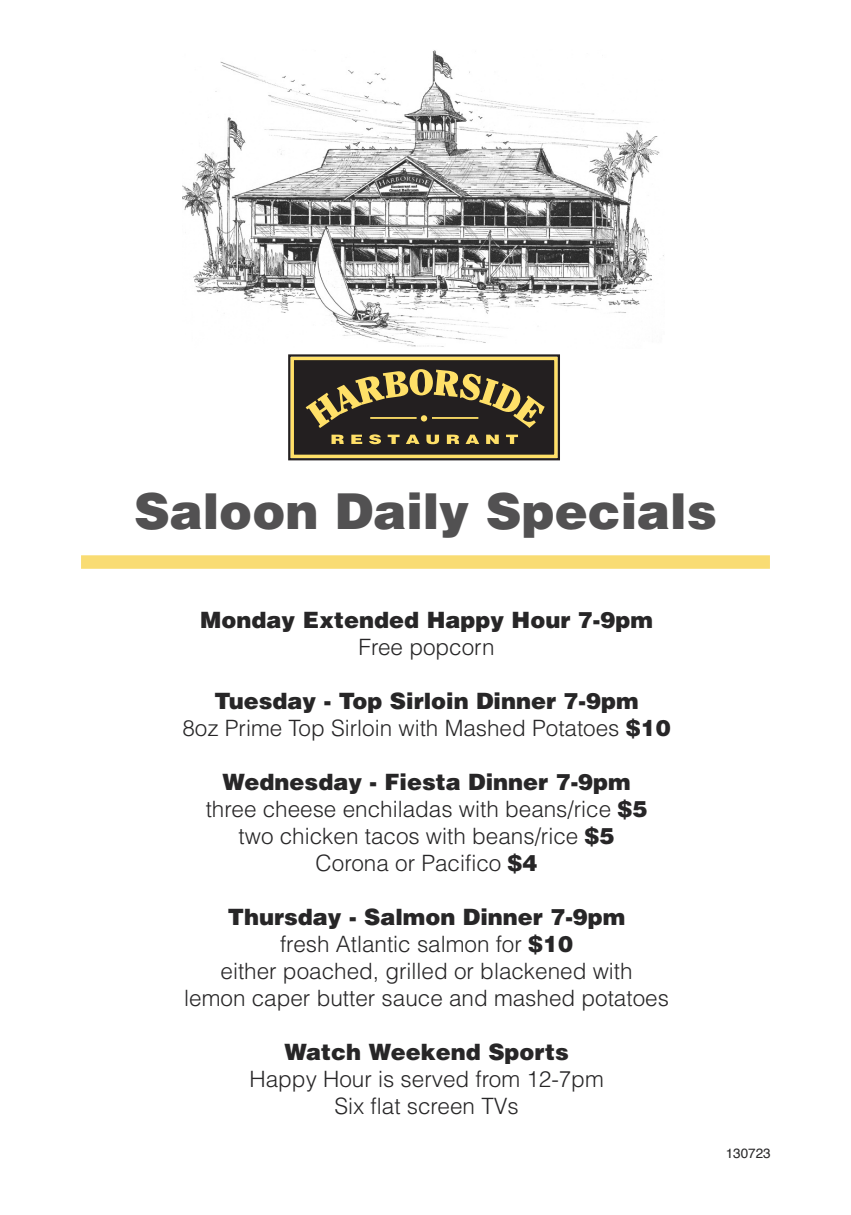
<style>
.page{position:relative;width:851px;height:1215px;background:#fff}
.page>*{position:absolute;margin:0;border:0;box-sizing:border-box;transform-origin:0 0}
.t1{font:900 49.5px "Helvetica";color:#525152}
.t2{font:300 22.5px/27px "Helvetica";color:#272627;text-align:center}
.t3{font:900 22.5px "Helvetica";color:#272627}
.t4{font:13.5px "Helvetica";color:#272627}
.s1{font-weight:900}
</style>
<div class="page">
<div style="left:81px;top:555px;width:689px;height:14px;background:#f9dc73"></div>
<img style="left:182px;top:50px;width:482px;height:297px">
<div style="left:292px;top:358px;width:264px;height:98px;background:#231f20"></div>
<div style="left:290px;top:357px;width:267px;height:101px;border:4px solid #ffe068"></div>
<svg style="left:331px;top:435px;width:13px;height:9px"></svg>
<svg style="left:351px;top:435px;width:11px;height:9px"></svg>
<svg style="left:369px;top:434px;width:12px;height:10px"></svg>
<svg style="left:387px;top:435px;width:12px;height:9px"></svg>
<svg style="left:406px;top:435px;width:13px;height:9px"></svg>
<svg style="left:426px;top:435px;width:13px;height:9px"></svg>
<svg style="left:447px;top:435px;width:12px;height:9px"></svg>
<svg style="left:465px;top:435px;width:14px;height:9px"></svg>
<svg style="left:486px;top:435px;width:12px;height:9px"></svg>
<svg style="left:506px;top:435px;width:12px;height:9px"></svg>
<svg style="left:306px;top:369px;width:238px;height:59px"></svg>
<hr style="left:370px;top:417px;width:46px;height:2px;background:#ffe068">
<hr style="left:432px;top:417px;width:46px;height:2px;background:#ffe068">
<div style="left:421px;top:415px;width:6px;height:7px;background:#ffe068;border-radius:50%"></div>
<div style="left:288px;top:354px;width:272px;height:106px;border:2px solid #231f20"></div>
<h1 class="t1" style="left:134px;top:493px;width:584px">Saloon Daily Specials</h1>
<p class="t3" style="left:200px;top:612px;width:454px">Monday Extended Happy Hour 7-9pm</p>
<p class="t2" style="left:358px;top:636px;width:138px">Free popcorn</p>
<p class="t2" style="left:182px;top:690px;width:490px"><span class="s1">Tuesday - Top Sirloin Dinner 7-9pm<br></span>8oz Prime Top Sirloin with Mashed Potatoes <span class="s1">$10</span></p>
<p class="t2" style="left:206px;top:771px;width:443px"><span class="s1">Wednesday - Fiesta Dinner 7-9pm </span>three cheese enchiladas with beans/rice <span class="s1">$5 </span>two chicken tacos with beans/rice <span class="s1">$5<br></span>Corona or Pacifico <span class="s1">$4</span></p>
<p class="t2" style="left:184px;top:906px;width:486px"><span class="s1">Thursday - Salmon Dinner 7-9pm<br></span>fresh Atlantic salmon for <span class="s1">$10<br></span>either poached, grilled or blackened with<br>lemon caper butter sauce and mashed potatoes</p>
<p class="t3" style="left:284px;top:1044px;width:286px">Watch Weekend Sports</p>
<p class="t2" style="left:249px;top:1068px;width:356px">Happy Hour is served from 12-7pm<br>Six flat screen TVs</p>
<p class="t4" style="left:725px;top:1147px;width:47px">130723</p>
</div>
